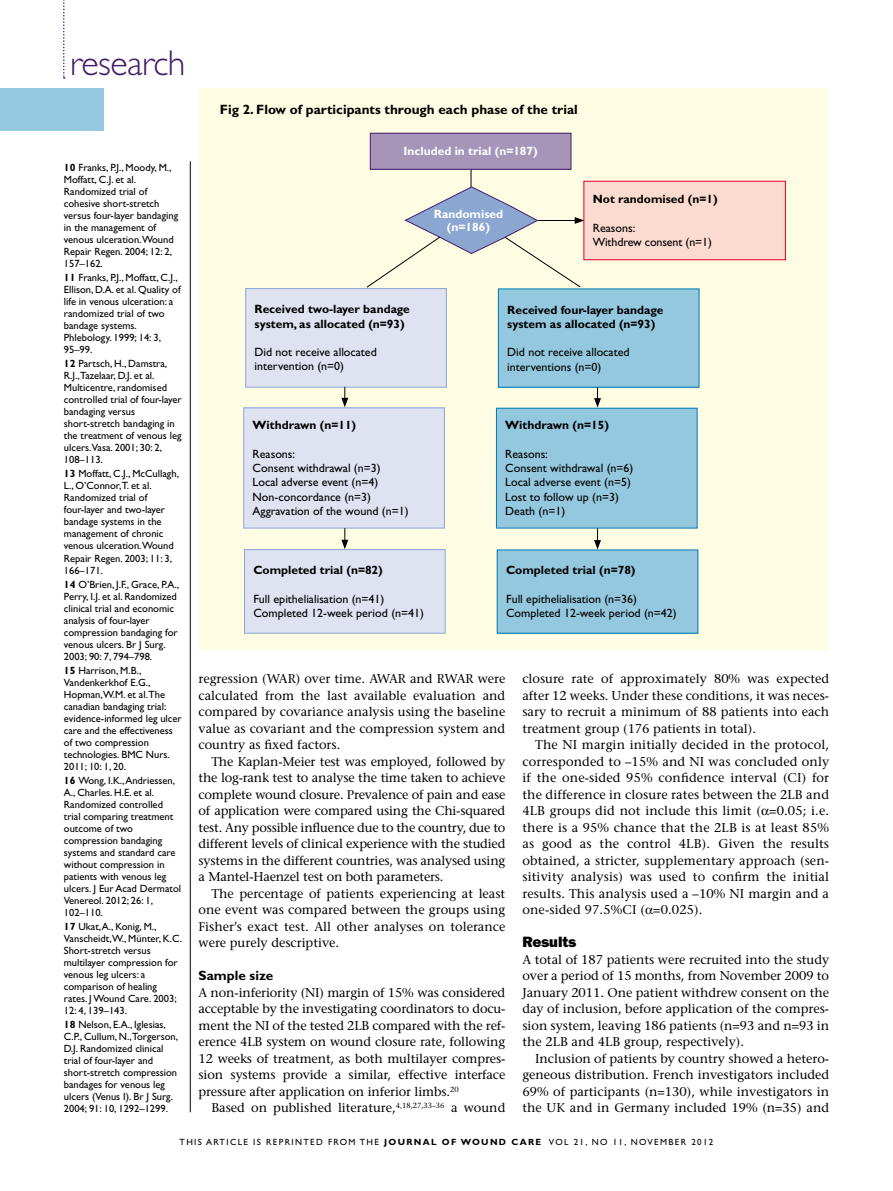
<style>
.page{position:relative;width:893px;height:1191px;background:#fff}
.page>*{position:absolute;margin:0;border:0;box-sizing:border-box;transform-origin:0 0}
.t1{font:300 36px "Gill Sans Std";letter-spacing:-.015em;color:#441b67}
.t2{font:15px "ITC Franklin Gothic Std Hvy";letter-spacing:-.01em;color:#000}
.t3{font:700 13.5px "Gill Sans Std";color:#000}
.t4{font:500 12.75px/16.5px "Stone Serif Std";color:#000;text-align:justify}
.t5{font:12px/14.2px "Gill Sans Std";color:#000}
.t6{font:700 12px/14.2px "Gill Sans Std";color:#000}
.t7{font:700 12px/12.8px "Gill Sans Std";color:#fff;text-align:center}
.t8{font:10.5px/12px "Gill Sans Std";color:#000}
.t9{font:9px "Gill Sans Std";letter-spacing:.15em;color:#000}
.s1{font-weight:700}
</style>
<div class="page">
<div style="left:0;top:89px;width:104px;height:42px;background:#94c8df"></div>
<svg style="left:63px;top:0;width:2px;height:79px"></svg>
<hr style="left:190px;top:161px;width:1px;height:951px;background:#000">
<div style="left:199px;top:89px;width:630px;height:561px;background:#fffce4"></div>
<div style="left:370px;top:133px;width:201px;height:36px;background:#a794b9"></div>
<div style="left:370px;top:133px;width:201px;height:37px;border:1px solid #441b67"></div>
<div style="left:244px;top:549px;width:201px;height:84px;background:#dee2f1"></div>
<div style="left:244px;top:549px;width:202px;height:84px;border:1px solid #8ca6d2"></div>
<div style="left:497px;top:550px;width:201px;height:83px;background:#94c8df"></div>
<div style="left:584px;top:181px;width:201px;height:79px;background:#fbdad0"></div>
<div style="left:583px;top:181px;width:203px;height:79px;border:1px solid #e20030"></div>
<div style="left:246px;top:288px;width:200px;height:99px;background:#dee2f1"></div>
<div style="left:245px;top:288px;width:202px;height:99px;border:1px solid #8ca6d2"></div>
<div style="left:498px;top:289px;width:201px;height:98px;background:#94c8df"></div>
<div style="left:244px;top:408px;width:200px;height:120px;background:#dee2f1"></div>
<div style="left:243px;top:407px;width:202px;height:121px;border:1px solid #8ca6d2"></div>
<div style="left:496px;top:408px;width:201px;height:120px;background:#94c8df"></div>
<div style="left:496px;top:408px;width:201px;height:120px;border:1px solid #007bb0"></div>
<svg style="left:341px;top:387px;width:7px;height:20px"></svg>
<svg style="left:594px;top:387px;width:7px;height:20px"></svg>
<svg style="left:341px;top:528px;width:7px;height:21px"></svg>
<svg style="left:594px;top:528px;width:7px;height:21px"></svg>
<svg style="left:366px;top:170px;width:218px;height:118px"></svg>
<h1 class="t1" style="left:70px;top:43px;width:117px">research</h1>
<p class="t8" style="left:64px;top:161px;width:116px"><span class="s1">10</span> Franks, P.J., Moody, M.,<br>Moffatt, C.J. et al.<br>Randomized trial of cohesive short-stretch versus four-layer bandaging in the management of venous ulceration.Wound<br>Repair Regen. 2004; 12: 2,<br>157–162.</p>
<p class="t8" style="left:64px;top:272px;width:119px"><span class="s1">11</span> Franks, P.J., Moffatt, C.J.,<br>Ellison, D.A. et al. Quality of life in venous ulceration: a randomized trial of two bandage systems.<br>Phlebology. 1999; 14: 3,<br>95–99.</p>
<p class="t8" style="left:64px;top:358px;width:119px"><span class="s1">12</span> Partsch, H., Damstra,<br>R.J.,Tazelaar, D.J. et al.<br>Multicentre, randomised controlled trial of four-layer bandaging versus short-stretch bandaging in the treatment of venous leg ulcers.Vasa. 2001; 30: 2,<br>108–113.</p>
<p class="t8" style="left:64px;top:468px;width:117px"><span class="s1">13</span> Moffatt, C.J., McCullagh,<br>L., O’Connor,T. et al.<br>Randomized trial of four-layer and two-layer bandage systems in the management of chronic venous ulceration.Wound<br>Repair Regen. 2003; 11: 3,<br>166–171.</p>
<p class="t8" style="left:64px;top:578px;width:117px"><span class="s1">14</span> O’Brien, J.F., Grace, P.A.,<br>Perry, I.J. et al. Randomized clinical trial and economic analysis of four-layer compression bandaging for venous ulcers. Br J Surg.<br>2003; 90: 7, 794–798.</p>
<p class="t8" style="left:64px;top:664px;width:119px"><span class="s1">15</span> Harrison, M.B.,<br>Vandenkerkhof E.G.,<br>Hopman,W.M. et al.The canadian bandaging trial: evidence-informed leg ulcer care and the effectiveness of two compression technologies. BMC</p>
<p class="t8" style="left:146px;top:748px;width:25px">Nurs.</p>
<p class="t8" style="left:64px;top:759px;width:113px;line-height:14.1px">2011; 10: 1, 20.<br><span class="s1">16</span> Wong, I.K., Andriessen,</p>
<p class="t8" style="left:64px;top:786px;width:119px">A., Charles. H.E. et al.<br>Randomized controlled trial comparing treatment outcome of two compression bandaging systems and standard care without compression in patients with venous leg ulcers. J Eur Acad Dermatol<br>Venereol. 2012; 26: 1,<br>102–110.</p>
<p class="t8" style="left:64px;top:920px;width:120px"><span class="s1">17</span> Ukat, A., Konig, M.,<br>Vanscheidt,W., Münter, K.C.<br>Short-stretch versus multilayer compression for venous leg ulcers: a comparison of healing rates. J Wound Care. 2003;<br>12: 4, 139–143.</p>
<p class="t8" style="left:64px;top:1018px;width:116px"><span class="s1">18</span> Nelson, E.A., Iglesias,<br>C.P., Cullum, N.,Torgerson,<br>D.J. Randomized clinical trial of four-layer and short-stretch compression bandages for venous leg ulcers (Venus I). Br J Surg.<br>2004; 91: 10, 1292–1299.</p>
<p class="t3" style="left:220px;top:102px;width:359px">Fig 2. Flow of participants through each phase of the trial</p>
<p class="t7" style="left:403px;top:145px;width:136px">Included in trial (n=187)</p>
<p class="t7" style="left:434px;top:207px;width:71px">Randomised (n=186)</p>
<p class="t6" style="left:593px;top:192px;width:127px">Not randomised (n=1)</p>
<p class="t5" style="left:593px;top:221px;width:121px">Reasons:<br>Withdrew consent (n=1)</p>
<p class="t6" style="left:255px;top:302px;width:157px">Received two-layer bandage system, as allocated (n=93)</p>
<p class="t5" style="left:255px;top:345px;width:124px">Did not receive allocated intervention (n=0)</p>
<p class="t6" style="left:253px;top:418px;width:105px">Withdrawn (n=11)</p>
<p class="t5" style="left:253px;top:447px;width:157px">Reasons:<br>Consent withdrawal (n=3)<br>Local adverse event (n=4)<br>Non-concordance (n=3)<br>Aggravation of the wound (n=1)</p>
<p class="t6" style="left:253px;top:563px;width:131px">Completed trial (n=82)</p>
<p class="t5" style="left:253px;top:591px;width:172px">Full epithelialisation (n=41)<br>Completed 12-week period (n=41)</p>
<p class="t6" style="left:507px;top:302px;width:158px">Received four-layer bandage system as allocated (n=93)</p>
<p class="t5" style="left:507px;top:345px;width:124px">Did not receive allocated interventions (n=0)</p>
<p class="t6" style="left:505px;top:418px;width:105px">Withdrawn (n=15)</p>
<p class="t5" style="left:505px;top:447px;width:130px">Reasons:<br>Consent withdrawal (n=6)<br>Local adverse event (n=5)<br>Lost to follow up (n=3)<br>Death (n=1)</p>
<p class="t6" style="left:506px;top:563px;width:131px">Completed trial (n=78)</p>
<p class="t5" style="left:506px;top:591px;width:172px">Full epithelialisation (n=36)<br>Completed 12-week period (n=42)</p>
<p class="t4" style="left:199px;top:670px;width:308px">regression (WAR) over time. AWAR and RWAR were calculated from the last available evaluation and compared by covariance analysis using the baseline value as covariant and the compression system and country as fixed factors.</p>
<p class="t4" style="left:199px;top:753px;width:308px;text-indent:13px">The Kaplan-Meier test was employed, followed by the log-rank test to analyse the time taken to achieve complete wound closure. Prevalence of pain and ease of application were compared using the Chi-squared test. Any possible influence due to the country, due to different levels of clinical experience with the studied systems in the different countries, was analysed using a Mantel-Haenzel test on both parameters.</p>
<p class="t4" style="left:199px;top:885px;width:308px;text-indent:13px">The percentage of patients experiencing at least one event was compared between the groups using Fisher’s exact test. All other analyses on tolerance were purely descriptive.</p>
<p class="t3" style="left:199px;top:967px;width:76px">Sample size</p>
<p class="t4" style="left:199px;top:984px;width:308px">A non-inferiority (NI) margin of 15% was considered acceptable by the investigating coordinators to docu&shy;ment the NI of the tested 2LB compared with the ref&shy;erence 4LB system on wound closure rate, following 12 weeks of treatment, as both multilayer compres&shy;sion systems provide a similar, effective interface pressure after application on inferior limbs.<sup>20</sup></p>
<p class="t4" style="left:211px;top:1099px;width:296px">Based on published literature,<sup>4,18,27,33–36</sup> a wound</p>
<p class="t4" style="left:522px;top:670px;width:308px">closure rate of approximately 80% was expected after 12 weeks. Under these conditions, it was neces&shy;sary to recruit a minimum of 88 patients into each treatment group (176 patients in total).</p>
<p class="t4" style="left:522px;top:736px;width:308px;text-indent:13px">The NI margin initially decided in the protocol, corresponded to –15% and NI was concluded only if the one-sided 95% confidence interval (CI) for the difference in closure rates between the 2LB and 4LB groups did not include this limit ( =0.05; i.e. there is a 95% chance that the 2LB is at least 85% as good as the control 4LB). Given the results obtained, a stricter, supplementary approach (sen&shy;sitivity analysis) was used to confirm the initial results. This analysis used a –10% NI margin and a one-sided 97.5%CI ( =0.025).</p>
<p class="t2" style="left:522px;top:933px;width:55px">Results</p>
<p class="t4" style="left:522px;top:951px;width:308px">A total of 187 patients were recruited into the study over a period of 15 months, from November 2009 to January 2011. One patient withdrew consent on the day of inclusion, before application of the compres&shy;sion system, leaving 186 patients (n=93 and n=93 in the 2LB and 4LB group, respectively).</p>
<p class="t4" style="left:522px;top:1050px;width:308px;text-indent:13px">Inclusion of patients by country showed a hetero&shy;geneous distribution. French investigators included 69% of participants (n=130), while investigators in the UK and in Germany included 19% (n=35) and</p>
<p class="t9" style="left:180px;top:1137px;width:535px">This article is reprinted from t he <span class="s1">jour na l of wound ca r e</span> vol 21, no 11, N ovember 2012</p>
</div>
